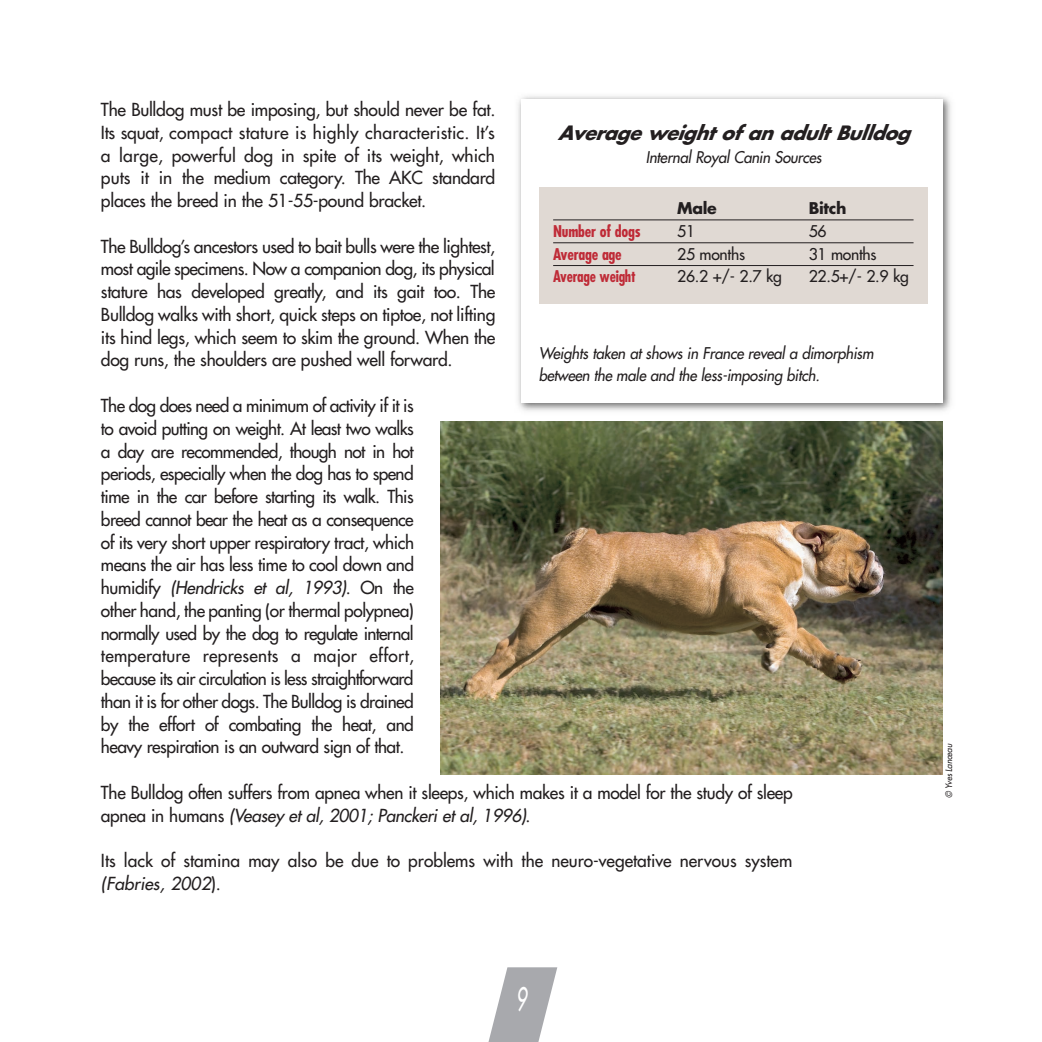
<style>
.page{position:relative;width:1042px;height:1042px;background:#fff}
.page>*{position:absolute;margin:0;border:0;box-sizing:border-box;transform-origin:0 0}
.t1{font:italic 31.5px "Futura";color:#fff;scale:.6 1}
.t2{font:italic 700 19.25px "Futura";letter-spacing:-.02em;color:#231f20}
.t3{font:17.5px/22.8px "Futura";letter-spacing:-.015em;color:#231f20;text-align:justify}
.t4{font:italic 15.75px/21.5px "Futura";letter-spacing:-.015em;color:#231f20;scale:.95 1}
.t5{font:15.75px "Futura";letter-spacing:-.02em;color:#231f20}
.t6{font:700 condensed 15.75px "Futura";letter-spacing:-.015em;color:#bf2b37}
.t7{font:700 condensed 15.75px "Futura";letter-spacing:-.015em;color:#bf2b37;scale:.95 1}
.t8{font:700 15.75px "Futura";letter-spacing:-.02em;color:#231f20}
.t9{font:italic 8.75px "Futura";color:#231f20;scale:.95 1}
.s1{font-style:italic}
</style>
<div class="page">
<img style="left:518px;top:96px;width:433px;height:315px">
<div style="left:521px;top:99px;width:422px;height:304px;background:#fff"></div>
<div style="left:539px;top:187px;width:388px;height:116px;background:#e0d9d3"></div>
<hr style="left:553px;top:219px;width:360px;height:1px;background:#231f20">
<hr style="left:553px;top:242px;width:360px;height:1px;background:#231f20">
<hr style="left:553px;top:265px;width:360px;height:1px;background:#231f20">
<img style="left:440px;top:421px;width:503px;height:353px">
<svg style="left:488px;top:967px;width:69px;height:75px"></svg>
<p class="t3" style="left:101px;top:100px;width:396px">The Bulldog must be imposing, but should never be fat.<br>Its squat, compact stature is highly characteristic. It’s a large, powerful dog in spite of its weight, which puts it in the medium category. The AKC standard places the breed in the 51-55-pound bracket.</p>
<p class="t3" style="left:101px;top:236px;width:396px">The Bulldog’s ancestors used to bait bulls were the lightest, most agile specimens. Now a companion dog, its physical stature has developed greatly, and its gait too. The Bulldog walks with short, quick steps on tiptoe, not lifting its hind legs, which seem to skim the ground. When the dog runs, the shoulders are pushed well forward.</p>
<p class="t3" style="left:101px;top:395px;width:315px">The dog does need a minimum of activity if it is to avoid putting on weight. At least two walks a day are recommended, though not in hot periods, especially when the dog has to spend time in the car before starting its walk. This breed cannot bear the heat as a consequence of its very short upper respiratory tract, which means the air has less time to cool down and humidify <span class="s1">(Hendricks et al, 1993)</span>. On the other hand, the panting (or thermal polypnea) normally used by the dog to regulate internal temperature represents a major effort, because its air circulation is less straightforward than it is for other dogs. The Bulldog is drained by the effort of combating the heat, and heavy respiration is an outward sign of that.</p>
<p class="t3" style="left:101px;top:782px;width:693px">The Bulldog often suffers from apnea when it sleeps, which makes it a model for the study of sleep apnea in humans <span class="s1">(Veasey et al, 2001; Panckeri et al, 1996)</span>.</p>
<p class="t3" style="left:101px;top:850px;width:693px">Its lack of stamina may also be due to problems with the neuro-vegetative nervous system <span class="s1">(Fabries, 2002</span>).</p>
<p class="t2" style="left:558px;top:124px;width:358px">Average weight of an adult Bulldog</p>
<p class="t4" style="left:646px;top:148px;width:187px">Internal Royal Canin Sources</p>
<p class="t8" style="left:677px;top:201px;width:41px">Male</p>
<p class="t8" style="left:808px;top:201px;width:39px">Bitch</p>
<p class="t6" style="left:553px;top:224px;width:89px">Number of dogs</p>
<p class="t5" style="left:677px;top:223px;width:19px">51</p>
<p class="t5" style="left:808px;top:223px;width:19px">56</p>
<p class="t6" style="left:553px;top:247px;width:70px">Average age</p>
<p class="t5" style="left:677px;top:246px;width:69px">25 months</p>
<p class="t5" style="left:809px;top:246px;width:69px">31 months</p>
<p class="t7" style="left:553px;top:270px;width:88px">Average weight</p>
<p class="t5" style="left:677px;top:269px;width:106px">26.2 +/- 2.7 kg</p>
<p class="t5" style="left:809px;top:269px;width:101px">22.5+/- 2.9 kg</p>
<p class="t4" style="left:539px;top:344px;width:354px">Weights taken at shows in France reveal a dimorphism between the male and the less-imposing bitch.</p>
<p class="t9" style="left:944px;top:798px;width:59px;rotate:-90deg">© Yves Lanceau</p>
<h1 class="t1" style="left:516px;top:983px;width:20px">9</h1>
</div>
